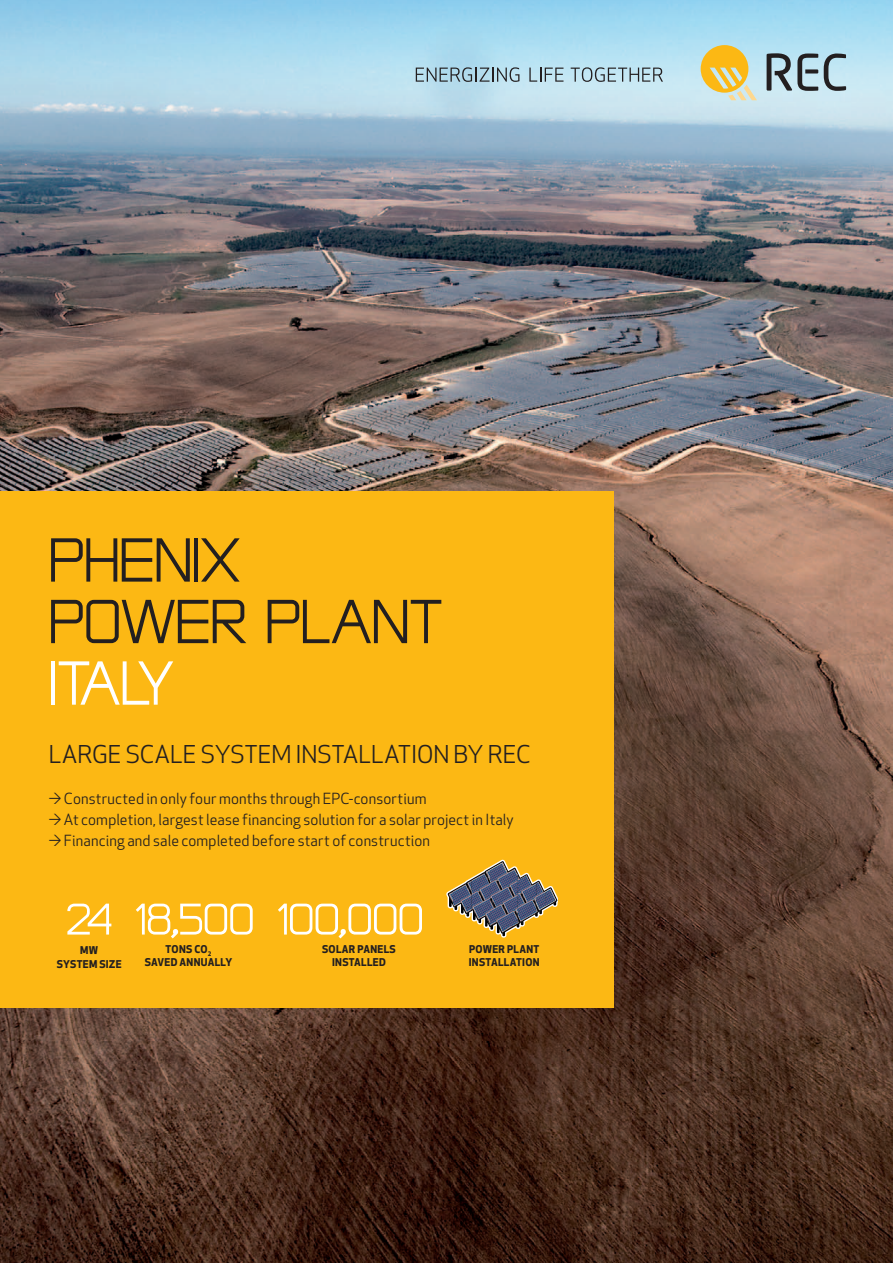
<style>
.page{position:relative;width:893px;height:1263px;background:#fff}
.page>*{position:absolute;margin:0;border:0;box-sizing:border-box;transform-origin:0 0}
.t1{font:73.5px/61.5px "REC Tech 2011";color:#231f20}
.t2{font:73.5px "REC Tech 2011";letter-spacing:-.075em;color:#fff}
.t3{font:52.5px "REC Tech 2011";color:#fff}
.t4{font:24px "Apex New";letter-spacing:-.005em;color:#231f20}
.t5{font:15px "Apex New";letter-spacing:.01em;color:#231f20}
.t6{font:700 10.5px/13.5px "Apex New";letter-spacing:.03em;color:#231f20;text-align:center}
</style>
<div class="page">
<img style="left:0;top:0;width:893px;height:1263px">
<div style="left:0;top:491px;width:614px;height:517px;background:#fcb814"></div>
<svg style="left:416px;top:67px;width:103px;height:15px"></svg>
<svg style="left:529px;top:68px;width:34px;height:14px"></svg>
<svg style="left:571px;top:67px;width:92px;height:15px"></svg>
<svg style="left:701px;top:45px;width:56px;height:55px"></svg>
<svg style="left:767px;top:53px;width:79px;height:38px"></svg>
<svg style="left:446px;top:860px;width:112px;height:78px"></svg>
<img style="left:499px;top:926px;width:14px;height:6px">
<h1 class="t1" style="left:49px;top:527px;width:395px">PHENIX<br>POWER PLANT</h1>
<h1 class="t2" style="left:49px;top:649px;width:127px">ITALY</h1>
<h3 class="t4" style="left:49px;top:739px;width:283px">LARGE SCALE SYSTEM installat</h3>
<h3 class="t4" style="left:411px;top:739px;width:91px">ion by rec</h3>
<p class="t5" style="left:49px;top:789px;width:379px">→ Constructed in only four months through EPC-consortium</p>
<p class="t5" style="left:49px;top:810px;width:466px">→ At completion, largest lease financing solution for a solar project in Italy</p>
<p class="t5" style="left:49px;top:831px;width:383px">→ Financing and sale completed before start of construction</p>
<h2 class="t3" style="left:66px;top:895px;width:359px">24 18,500 100,000</h2>
<p class="t6" style="left:322px;top:942px;width:8px">SOLA</p>
<p class="t6" style="left:332px;top:942px;width:55px">R PANELS<br>INSTALLED</p>
<p class="t6" style="left:57px;top:943px;width:66px">MW<br>SYSTEM SIZE</p>
<p class="t6" style="left:145px;top:942px;width:89px">TONS CO<sub>2<br></sub>SAVED ANNUALLY</p>
<p class="t6" style="left:469px;top:942px;width:72px;text-align:left">POWER PLANT<br>INSTALLATION</p>
</div>
